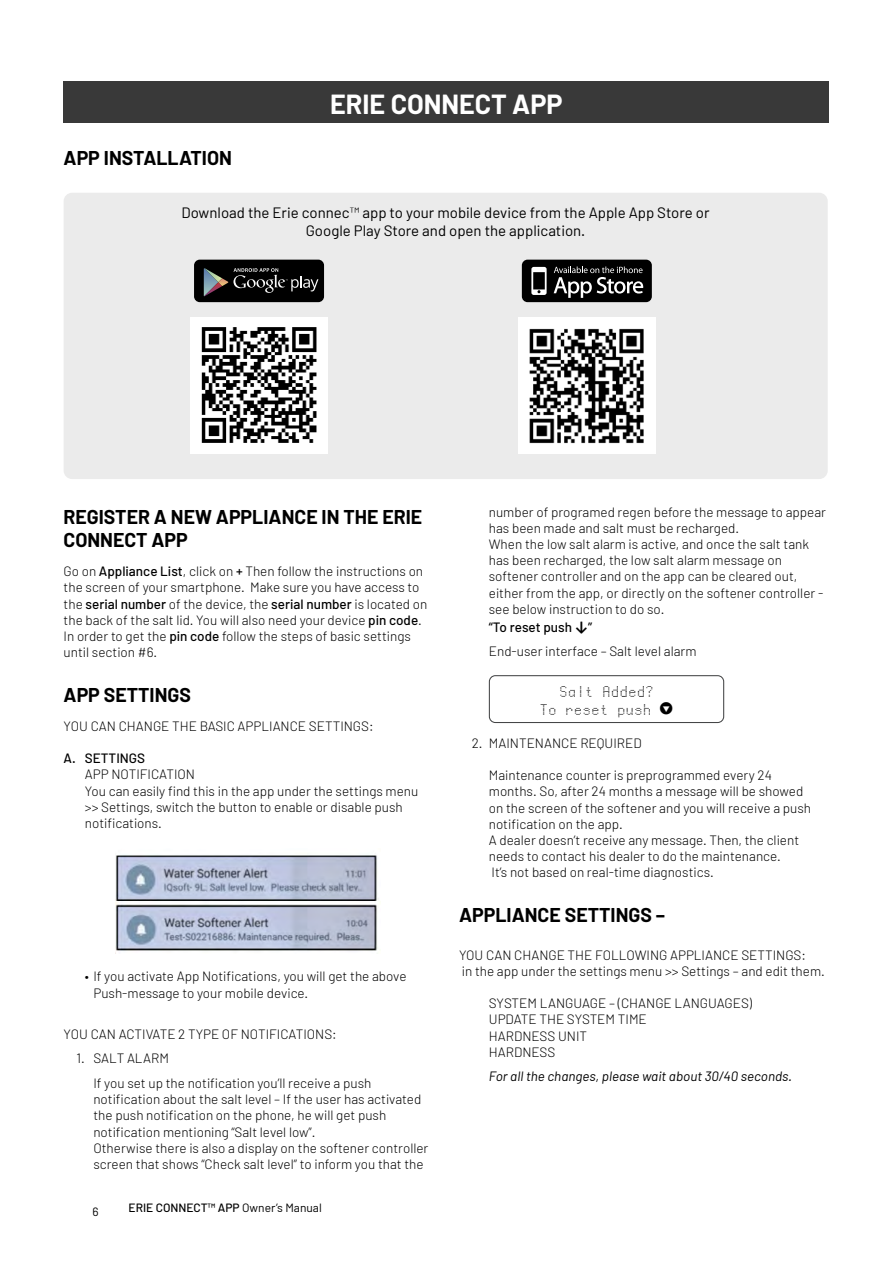
<style>
.page{position:relative;width:893px;height:1263px;background:#fff}
.page>*{position:absolute;margin:0;border:0;box-sizing:border-box;transform-origin:0 0}
.t1{font:700 27px "Barlow";color:#fff}
.t2{font:700 19.5px/23.4px "Barlow";color:#000}
.t3{font:15px/18px "Barlow";color:#000;text-align:center}
.t4{font:14.85px/17.7px "Ventouse Of The Poulp";color:#000;text-align:right}
.t5{font:300 13.5px/16.2px "Barlow";color:#000}
.t6{font:italic 13.5px "Barlow";color:#000}
.t7{font:500 13.5px "Barlow";color:#000}
.t8{font:500 12px "Barlow";color:#000}
.t9{font:12px "Barlow";color:#000}
.s1{font-weight:300}
.s2{font-weight:500}
.s3{font-weight:400}
.s4{font-family:"Calibri";font-weight:700;font-size:14.85px}
</style>
<div class="page">
<div style="left:64px;top:81px;width:765px;height:42px;background:#393939"></div>
<div style="left:64px;top:193px;width:764px;height:286px;background:#ebebeb;border-radius:9px"></div>
<div style="left:194px;top:260px;width:130px;height:42px;background:#000;border-radius:6px"></div>
<svg style="left:204px;top:268px;width:114px;height:28px"></svg>
<div style="left:522px;top:260px;width:130px;height:42px;background:#000;border-radius:6px"></div>
<svg style="left:531px;top:267px;width:16px;height:28px"></svg>
<svg style="left:554px;top:266px;width:89px;height:32px"></svg>
<img style="left:190px;top:317px;width:138px;height:136px">
<img style="left:519px;top:317px;width:136px;height:136px">
<img style="left:116px;top:855px;width:263px;height:96px">
<div style="left:489px;top:675px;width:235px;height:48px;border:1px solid #454647;border-radius:6px"></div>
<h2 class="t2" style="left:64px;top:146px;width:170px">APP INSTALLATION</h2>
<h1 class="t1" style="left:330px;top:87px;width:234px">ERIE CONNECT APP</h1>
<p class="t3" style="left:181px;top:203px;width:530px">Download the Erie connec<span class="s1">™</span> app to your mobile device from the Apple App Store or<br>Google Play Store and open the application.</p>
<h2 class="t2" style="left:64px;top:505px;width:360px">REGISTER A NEW APPLIANCE IN THE ERIE<br>CONNECT APP</h2>
<p class="t5" style="left:64px;top:563px;width:365px">Go on <span class="s2">Appliance List</span>, click on <span class="s2">+</span> Then follow the instructions on the screen of your smartphone. Make sure you have access to the <span class="s2">serial number</span> of the device, the <span class="s2">serial number</span> is located on the back of the salt lid. You will also need your device <span class="s2">pin code</span>.<br>In order to get the <span class="s2">pin code</span> follow the steps of basic settings until section #6.</p>
<h2 class="t2" style="left:64px;top:683px;width:129px">APP SETTINGS</h2>
<p class="t5" style="left:64px;top:717px;width:311px">YOU CAN CHANGE THE BASIC APPLIANCE SETTINGS:</p>
<p class="t7" style="left:64px;top:750px;width:83px">A. SETTINGS</p>
<p class="t5" style="left:85px;top:766px;width:335px">APP NOTIFICATION<br>You can easily find this in the app under the settings menu &gt;&gt; Settings, switch the button to enable or disable push notifications.</p>
<p class="t5" style="left:93px;top:968px;width:315px;text-indent:-9px">• If you activate App Notifications, you will get the above<br>Push-message to your mobile device.</p>
<p class="t5" style="left:64px;top:1025px;width:275px">YOU CAN ACTIVATE 2 TYPE OF NOTIFICATIONS:</p>
<p class="t5" style="left:93px;top:1046px;width:279px;line-height:24.8px;text-indent:-17px">1. SALT ALARM<br>If you set up the notification you’ll receive a push</p>
<p class="t5" style="left:93px;top:1091px;width:337px">notification about the salt level – If the user has activated the push notification on the phone, he will get push notification mentioning “Salt level low”.<br>Otherwise there is also a display on the softener controller screen that shows “Check salt level” to inform you that the</p>
<p class="t9" style="left:93px;top:1204px;width:8px">6</p>
<p class="t8" style="left:129px;top:1200px;width:195px">ERIE CONNECT™ APP <span class="s3">Owner’s Manual</span></p>
<p class="t5" style="left:489px;top:503px;width:339px">number of programed regen before the message to appear has been made and salt must be recharged.<br>When the low salt alarm is active, and once the salt tank has been recharged, the low salt alarm message on softener controller and on the app can be cleared out, either from the app, or directly on the softener controller - see below instruction to do so.</p>
<p class="t5" style="left:489px;top:614px;width:209px;line-height:24.8px"><span class="s2">“To reset push</span> <span class="s4">↓</span><span class="s2">”<br></span>End-user interface – Salt level alarm</p>
<p class="t4" style="left:539px;top:683px;width:116px">Salt Added?<br>To reset push</p>
<p class="t5" style="left:472px;top:734px;width:171px">2. MAINTENANCE REQUIRED</p>
<p class="t5" style="left:489px;top:767px;width:324px">Maintenance counter is preprogrammed every 24 months. So, after 24 months a message will be showed on the screen of the softener and you will receive a push notification on the app.<br>A dealer doesn’t receive any message. Then, the client needs to contact his dealer to do the maintenance.<br>It’s not based on real-time diagnostics.</p>
<h2 class="t2" style="left:459px;top:903px;width:207px">APPLIANCE SETTINGS –</h2>
<p class="t5" style="left:459px;top:946px;width:367px">YOU CAN CHANGE THE FOLLOWING APPLIANCE SETTINGS:<br>in the app under the settings menu &gt;&gt; Settings – and edit them.</p>
<p class="t5" style="left:489px;top:995px;width:265px">SYSTEM LANGUAGE – (CHANGE LANGUAGES)<br>UPDATE THE SYSTEM TIME<br>HARDNESS UNIT<br>HARDNESS</p>
<p class="t6" style="left:489px;top:1068px;width:305px">For all the changes, please wait about 30/40 seconds.</p>
</div>
